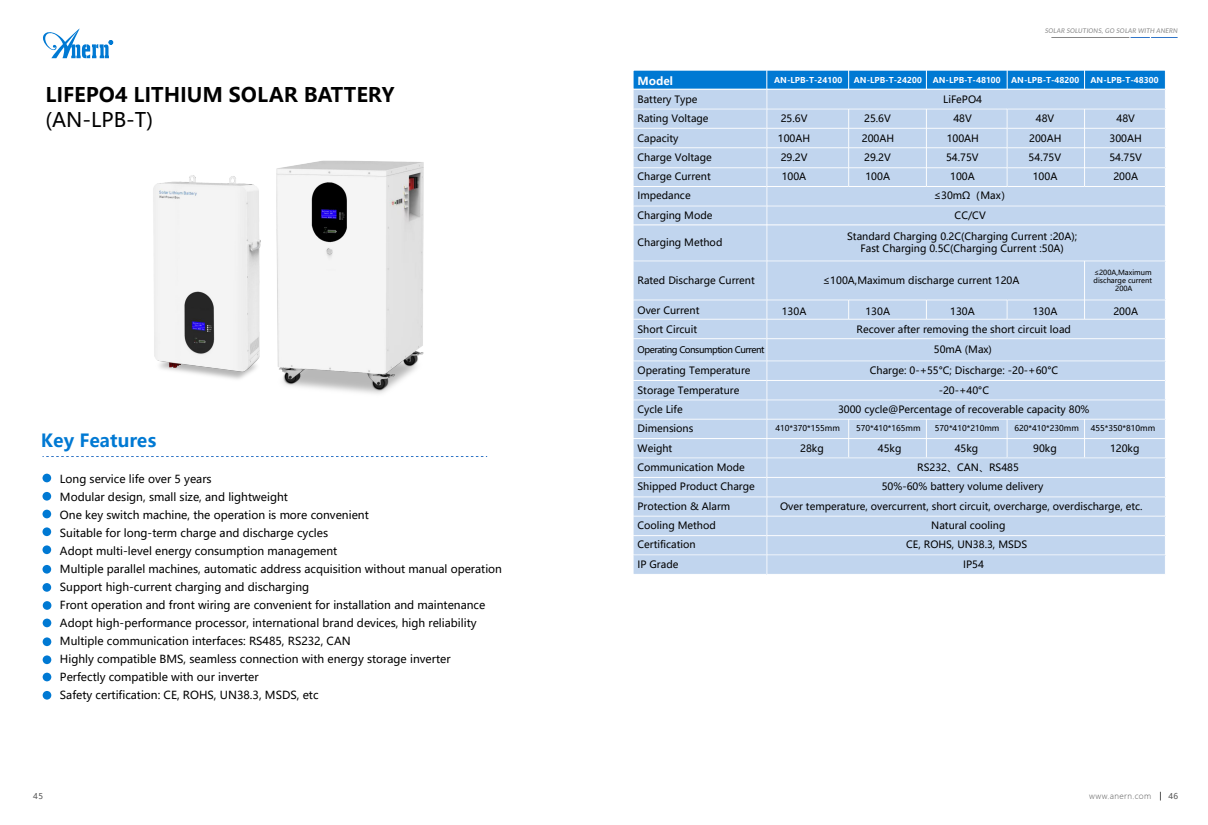
<style>
.page{position:relative;width:1208px;height:825px;background:#fff}
.page>*{position:absolute;margin:0;border:0;box-sizing:border-box;transform-origin:0 0}
.t1{font:700 20px "Microsoft Ya Hei";color:#000}
.t2{font:20px "Microsoft Ya Hei";color:#000}
.t3{font:700 18px "Microsoft Ya Hei";color:#0079d3}
.t4{font:11px/18px "Microsoft Ya Hei";color:#000}
.t5{font:700 11px "Microsoft Ya Hei";color:#fff}
.t6{font:10px/19.2px "Microsoft Ya Hei";color:#000}
.t7{font:9px "Microsoft Ya Hei";letter-spacing:-.05em;color:#000}
.t8{font:700 8px "Microsoft Ya Hei";color:#fff}
.t9{font:8px "Microsoft Ya Hei";color:#000}
.t10{font:300 8px "Microsoft Ya Hei";letter-spacing:.05em;color:#575757}
.t11{font:8px "Microsoft Ya Hei";color:#575757}
.t12{font:7px/8.4px "Microsoft Ya Hei";color:#000;text-align:center}
.t13{font:italic 6.5px "Lato";letter-spacing:.025em;color:#868686}
</style>
<div class="page">
<svg style="left:42px;top:456px;width:445px;height:1px"></svg>
<div style="left:633px;top:89px;width:532px;height:485px;background:#c1d5ee;border:1px solid #fff"></div>
<div style="left:633px;top:70px;width:532px;height:19px;background:#0079d3"></div>
<hr style="left:633px;top:555px;width:532px;height:1px;background:#fff">
<hr style="left:633px;top:535px;width:532px;height:1px;background:#fff">
<hr style="left:633px;top:516px;width:532px;height:1px;background:#fff">
<hr style="left:633px;top:497px;width:532px;height:1px;background:#fff">
<hr style="left:633px;top:477px;width:532px;height:1px;background:#fff">
<hr style="left:633px;top:458px;width:532px;height:1px;background:#fff">
<hr style="left:633px;top:419px;width:532px;height:1px;background:#fff">
<hr style="left:633px;top:400px;width:532px;height:1px;background:#fff">
<hr style="left:633px;top:380px;width:532px;height:1px;background:#fff">
<hr style="left:633px;top:361px;width:532px;height:1px;background:#fff">
<hr style="left:633px;top:338px;width:532px;height:1px;background:#fff">
<hr style="left:633px;top:319px;width:532px;height:1px;background:#fff">
<hr style="left:633px;top:300px;width:532px;height:1px;background:#fff">
<hr style="left:633px;top:261px;width:532px;height:1px;background:#fff">
<hr style="left:633px;top:206px;width:532px;height:1px;background:#fff">
<hr style="left:633px;top:186px;width:532px;height:1px;background:#fff">
<hr style="left:633px;top:167px;width:532px;height:1px;background:#fff">
<hr style="left:633px;top:147px;width:532px;height:1px;background:#fff">
<hr style="left:633px;top:109px;width:532px;height:1px;background:#fff">
<hr style="left:633px;top:128px;width:532px;height:1px;background:#fff">
<hr style="left:633px;top:89px;width:532px;height:1px;background:#fff">
<svg style="left:848px;top:70px;width:1px;height:19px"></svg>
<svg style="left:926px;top:70px;width:1px;height:19px"></svg>
<svg style="left:1007px;top:70px;width:1px;height:19px"></svg>
<svg style="left:1084px;top:70px;width:1px;height:19px"></svg>
<hr style="left:848px;top:109px;width:1px;height:77px;background:#fff">
<hr style="left:926px;top:109px;width:1px;height:77px;background:#fff">
<hr style="left:1007px;top:109px;width:1px;height:77px;background:#fff">
<hr style="left:1084px;top:109px;width:1px;height:77px;background:#fff">
<svg style="left:848px;top:300px;width:1px;height:19px"></svg>
<svg style="left:926px;top:301px;width:1px;height:18px"></svg>
<svg style="left:1007px;top:300px;width:1px;height:19px"></svg>
<hr style="left:1084px;top:261px;width:1px;height:58px;background:#fff">
<hr style="left:848px;top:419px;width:1px;height:38px;background:#fff">
<hr style="left:926px;top:419px;width:1px;height:38px;background:#fff">
<hr style="left:1007px;top:419px;width:1px;height:38px;background:#fff">
<hr style="left:1084px;top:419px;width:1px;height:38px;background:#fff">
<hr style="left:766px;top:70px;width:1px;height:504px;background:#fff">
<div style="left:42px;top:474px;width:9px;height:8px;background:#0079d3;border-radius:50%"></div>
<div style="left:42px;top:492px;width:9px;height:9px;background:#0079d3;border-radius:50%"></div>
<div style="left:42px;top:510px;width:9px;height:8px;background:#0079d3;border-radius:50%"></div>
<div style="left:42px;top:527px;width:9px;height:9px;background:#0079d3;border-radius:50%"></div>
<div style="left:42px;top:545px;width:9px;height:9px;background:#0079d3;border-radius:50%"></div>
<div style="left:42px;top:565px;width:9px;height:9px;background:#0079d3;border-radius:50%"></div>
<div style="left:42px;top:583px;width:9px;height:9px;background:#0079d3;border-radius:50%"></div>
<div style="left:43px;top:601px;width:8px;height:9px;background:#0079d3;border-radius:50%"></div>
<div style="left:43px;top:619px;width:8px;height:8px;background:#0079d3;border-radius:50%"></div>
<div style="left:43px;top:637px;width:8px;height:9px;background:#0079d3;border-radius:50%"></div>
<div style="left:43px;top:655px;width:8px;height:9px;background:#0079d3;border-radius:50%"></div>
<div style="left:43px;top:673px;width:8px;height:8px;background:#0079d3;border-radius:50%"></div>
<div style="left:43px;top:691px;width:8px;height:9px;background:#0079d3;border-radius:50%"></div>
<hr style="left:633px;top:225px;width:532px;height:1px;background:#fff">
<hr style="left:632px;top:438px;width:533px;height:1px;background:#fff">
<img style="left:153px;top:160px;width:271px;height:234px">
<hr style="left:1051px;top:37px;width:78px;height:1px;background:#868686">
<svg style="left:1130px;top:37px;width:47px;height:1px"></svg>
<svg style="left:43px;top:28px;width:70px;height:30px"></svg>
<h1 class="t1" style="left:45px;top:81px;width:350px">LIFEPO4 LITHIUM SOLAR BATTERY</h1>
<h1 class="t2" style="left:45px;top:107px;width:109px">(AN-LPB-T)</h1>
<h2 class="t3" style="left:41px;top:428px;width:117px">Key Features</h2>
<p class="t4" style="left:60px;top:469px;width:443px">Long service life over 5 years<br>Modular design, small size, and lightweight<br>One key switch machine, the operation is more convenient<br>Suitable for long-term charge and discharge cycles<br>Adopt multi-level energy consumption management<br>Multiple parallel machines, automatic address acquisition without manual operation Support high-current charging and discharging<br>Front operation and front wiring are convenient for installation and maintenance Adopt high-performance processor, international brand devices, high reliability Multiple communication interfaces: RS485, RS232, CAN<br>Highly compatible BMS, seamless connection with energy storage inverter<br>Perfectly compatible with our inverter<br>Safety certification: CE, ROHS, UN38.3, MSDS, etc</p>
<p class="t13" style="left:1045px;top:26px;width:134px">SOLAR SOLUTIONS, GO SOLAR WITH ANERN</p>
<p class="t5" style="left:637px;top:73px;width:37px">Model</p>
<p class="t8" style="left:774px;top:74px;width:70px">AN-LPB-T-24100</p>
<p class="t8" style="left:854px;top:74px;width:70px">AN-LPB-T-24200</p>
<p class="t8" style="left:932px;top:74px;width:70px">AN-LPB-T-48100</p>
<p class="t8" style="left:1011px;top:74px;width:70px">AN-LPB-T-48200</p>
<p class="t8" style="left:1090px;top:74px;width:70px">AN-LPB-T-48300</p>
<p class="t6" style="left:637px;top:90px;width:76px">Battery Type<br>Rating Voltage<br>Capacity<br>Charge Voltage<br>Charge Current<br>Impedance<br>Charging Mode</p>
<p class="t6" style="left:637px;top:232px;width:86px">Charging Method</p>
<p class="t6" style="left:637px;top:270px;width:119px">Rated Discharge Current</p>
<p class="t6" style="left:637px;top:300px;width:63px">Over Current<br>Short Circuit</p>
<p class="t7" style="left:637px;top:343px;width:129px">Operating Consumption Current</p>
<p class="t6" style="left:637px;top:380px;width:103px">Storage Temperature</p>
<p class="t6" style="left:637px;top:360px;width:115px">Operating Temperature</p>
<p class="t6" style="left:637px;top:399px;width:47px">Cycle Life</p>
<p class="t6" style="left:637px;top:418px;width:119px;line-height:19.6px">Dimensions<br>Weight<br>Communication Mode<br>Shipped Product Charge<br>Protection &amp; Alarm</p>
<p class="t6" style="left:637px;top:515px;width:80px;line-height:19.8px">Cooling Method<br>Certification<br>IP Grade</p>
<p class="t6" style="left:778px;top:108px;width:34px;text-align:center">25.6V<br>100AH<br>29.2V<br>100A</p>
<p class="t6" style="left:943px;top:90px;width:40px">LiFePO4</p>
<p class="t6" style="left:864px;top:108px;width:28px">25.6V</p>
<p class="t6" style="left:953px;top:108px;width:20px">48V</p>
<p class="t6" style="left:1036px;top:108px;width:20px">48V</p>
<p class="t6" style="left:1116px;top:108px;width:20px">48V</p>
<p class="t6" style="left:862px;top:128px;width:34px">200AH</p>
<p class="t6" style="left:946px;top:128px;width:34px">100AH</p>
<p class="t6" style="left:1029px;top:128px;width:34px">200AH</p>
<p class="t6" style="left:1109px;top:128px;width:34px">300AH</p>
<p class="t6" style="left:864px;top:147px;width:28px">29.2V</p>
<p class="t6" style="left:946px;top:147px;width:34px">54.75V</p>
<p class="t6" style="left:1028px;top:147px;width:34px">54.75V</p>
<p class="t6" style="left:1109px;top:147px;width:34px">54.75V</p>
<p class="t6" style="left:865px;top:167px;width:26px">100A</p>
<p class="t6" style="left:950px;top:167px;width:26px">100A</p>
<p class="t6" style="left:1032px;top:167px;width:26px">100A</p>
<p class="t6" style="left:1113px;top:167px;width:26px">200A</p>
<p class="t6" style="left:933px;top:185px;width:79px;line-height:19.5px;text-align:center">≤30mΩ（Max）<br>CC/CV</p>
<p class="t6" style="left:847px;top:230px;width:231px;line-height:12px;text-align:center">Standard Charging 0.2C(Charging Current :20A);<br>Fast Charging 0.5C(Charging Current :50A)</p>
<p class="t6" style="left:823px;top:270px;width:198px">≤100A,Maximum discharge current 120A</p>
<p class="t12" style="left:1093px;top:268px;width:60px">≤200A,Maximum discharge current<br>200A</p>
<p class="t6" style="left:781px;top:301px;width:26px">130A</p>
<p class="t6" style="left:865px;top:301px;width:26px">130A</p>
<p class="t6" style="left:950px;top:301px;width:26px">130A</p>
<p class="t6" style="left:856px;top:302px;width:216px;line-height:18.3px;text-indent:176px">130A<br>Recover after removing the short circuit load</p>
<p class="t6" style="left:933px;top:340px;width:60px">50mA (Max)</p>
<p class="t6" style="left:838px;top:380px;width:253px;line-height:18.8px;text-align:center">-20-+40°C<br>3000 cycle@Percentage of recoverable capacity 80%</p>
<p class="t6" style="left:870px;top:360px;width:190px">Charge: 0-+55°C; Discharge: -20-+60°C</p>
<p class="t6" style="left:1113px;top:301px;width:26px">200A</p>
<p class="t9" style="left:775px;top:423px;width:66px">410*370*155mm</p>
<p class="t9" style="left:856px;top:423px;width:66px">570*410*165mm</p>
<p class="t9" style="left:935px;top:423px;width:66px">570*410*210mm</p>
<p class="t9" style="left:1014px;top:423px;width:66px">620*410*230mm</p>
<p class="t9" style="left:1090px;top:423px;width:66px">455*350*810mm</p>
<p class="t6" style="left:800px;top:438px;width:25px">28kg</p>
<p class="t6" style="left:878px;top:438px;width:25px">45kg</p>
<p class="t6" style="left:954px;top:438px;width:25px">45kg</p>
<p class="t6" style="left:1033px;top:438px;width:25px">90kg</p>
<p class="t6" style="left:1110px;top:438px;width:31px">120kg</p>
<p class="t6" style="left:917px;top:457px;width:103px">RS232、CAN、RS485</p>
<p class="t6" style="left:881px;top:477px;width:163px">50%-60% battery volume delivery</p>
<p class="t6" style="left:780px;top:496px;width:364px">Over temperature, overcurrent, short circuit, overcharge, overdischarge, etc.</p>
<p class="t6" style="left:906px;top:515px;width:123px;line-height:19.7px;text-align:center">Natural cooling<br>CE, ROHS, UN38.3, MSDS</p>
<p class="t6" style="left:963px;top:555px;width:22px">IP54</p>
<p class="t11" style="left:33px;top:790px;width:11px">45</p>
<p class="t10" style="left:1089px;top:790px;width:64px">www.anern.com</p>
<p class="t11" style="left:1168px;top:790px;width:11px">46</p>
</div>
